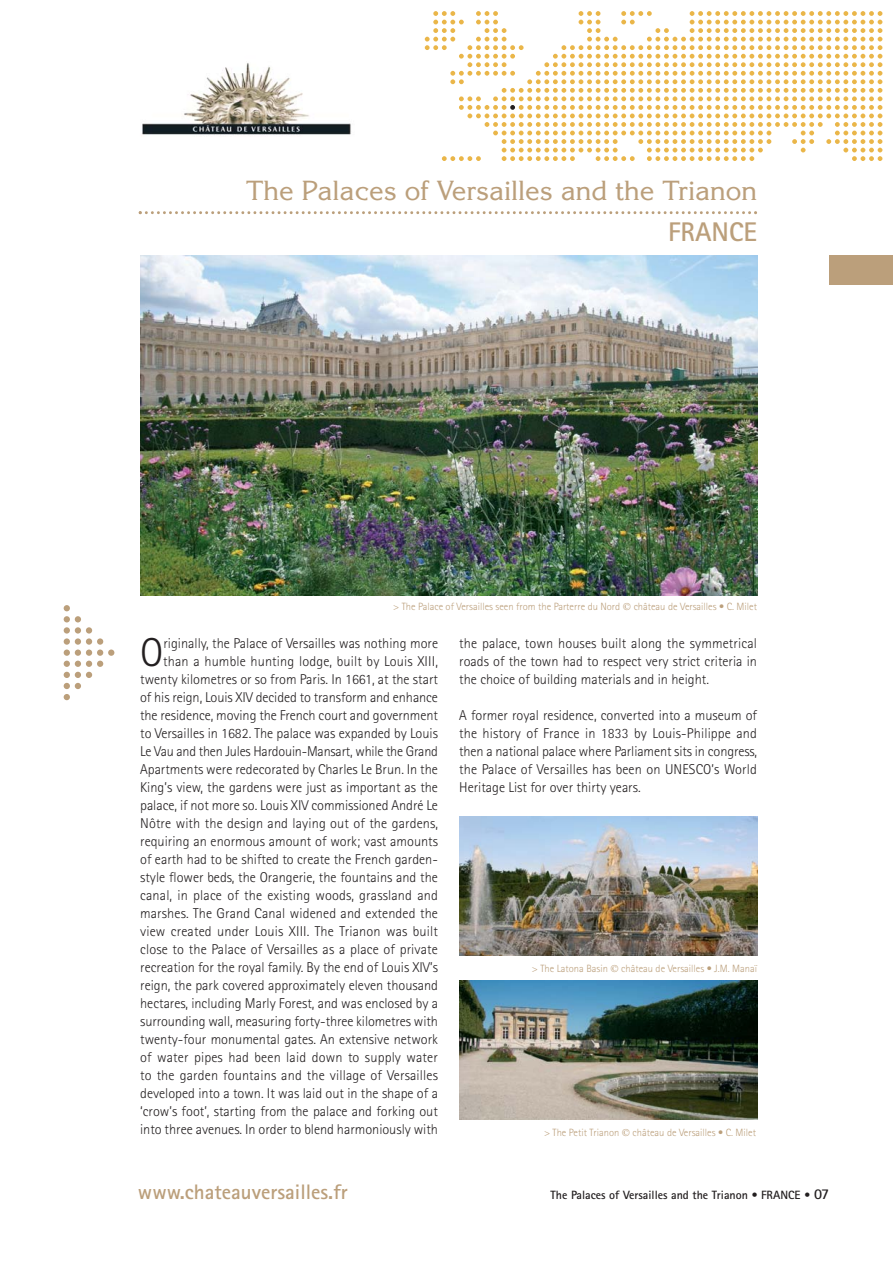
<style>
.page{position:relative;width:893px;height:1263px;background:#fff}
.page>*{position:absolute;margin:0;border:0;box-sizing:border-box;transform-origin:0 0}
.t1{font:300 40.35px "Rotis Sans Serif";color:#231f20}
.t2{font:27px "Korinna";color:#bb9f7b}
.t3{font:700 27px "Rotis Sans Serif";color:#bb9f7b}
.t4{font:700 21px "Rotis Sans Serif";color:#bb9f7b}
.t5{font:300 14.25px/18px "Rotis Sans Serif";color:#231f20;text-align:justify}
.t6{font:700 12px "Rotis Sans Serif";color:#231f20}
.t7{font:300 10.5px "Rotis Sans Serif";color:#bb9f7b}
.s1{font-size:15px}
</style>
<div class="page">
<img style="left:140px;top:255px;width:617px;height:340px">
<div style="left:97px;top:638px;width:6px;height:7px;background:#bb9f7b;border-radius:50%"></div>
<div style="left:86px;top:627px;width:6px;height:7px;background:#bb9f7b;border-radius:50%"></div>
<div style="left:86px;top:638px;width:6px;height:7px;background:#bb9f7b;border-radius:50%"></div>
<div style="left:75px;top:627px;width:6px;height:7px;background:#bb9f7b;border-radius:50%"></div>
<div style="left:75px;top:638px;width:6px;height:7px;background:#bb9f7b;border-radius:50%"></div>
<svg style="left:64px;top:605px;width:17px;height:17px"></svg>
<div style="left:64px;top:627px;width:6px;height:7px;background:#bb9f7b;border-radius:50%"></div>
<div style="left:64px;top:638px;width:6px;height:7px;background:#bb9f7b;border-radius:50%"></div>
<svg style="left:64px;top:650px;width:50px;height:50px"></svg>
<svg style="left:425px;top:11px;width:457px;height:150px"></svg>
<svg style="left:139px;top:211px;width:618px;height:3px"></svg>
<img style="left:459px;top:817px;width:298px;height:139px">
<img style="left:459px;top:980px;width:298px;height:139px">
<img style="left:142px;top:63px;width:209px;height:72px">
<div style="left:829px;top:255px;width:63px;height:30px;background:#bb9f7b"></div>
<h2 class="t2" style="left:246px;top:181px;width:512px">The Palaces of Versailles and the Trianon</h2>
<h2 class="t3" style="left:668px;top:222px;width:90px">FRANCE</h2>
<p class="t7" style="left:393px;top:603px;width:228px">&gt; The Palace of Versailles seen from the Parterre du Nord</p>
<p class="t7" style="left:633px;top:603px;width:125px">château de Versailles • C. Milet</p>
<h1 class="t1" style="left:140px;top:638px;width:25px">O</h1>
<p class="t5" style="left:140px;top:635px;width:299px;text-align:right">riginally, the Palace of Versailles was nothing more than a humble hunting lodge, built by Louis XIII, twenty kilometres or so from Paris. In 1661, at the start of his reign, Louis XIV decided to transform and enhance the residence, moving the French court and government to Versailles in 1682. The palace was expanded by Louis Le Vau and then Jules Hardouin-Mansart, while the Grand Apartments were redecorated by Charles Le Brun. In the King’s view, the gardens were just as important as the palace, if not more so. Louis XIV commissioned André Le Nôtre with the design and laying out of the gardens, requiring an enormous amount of work; vast amounts of earth had to be shifted to create the French garden&shy;style flower beds, the Orangerie, the fountains and the canal, in place of the existing woods, grassland and marshes. The Grand Canal widened and extended the view created under Louis XIII. The Trianon was built close to the Palace of Versailles as a place of private recreation for the royal family. By the end of Louis XIV’s reign, the park covered approximately eleven thousand hectares, including Marly Forest, and was enclosed by a surrounding wall, measuring forty-three kilometres with twenty-four monumental gates. An extensive network of water pipes had been laid down to supply water to the garden fountains and the village of Versailles developed into a town. It was laid out in the shape of a ‘crow’s foot’, starting from the palace and forking out into three avenues. In order to blend harmoniously with</p>
<p class="t5" style="left:459px;top:635px;width:299px">the palace, town houses built along the symmetrical roads of the town had to respect very strict criteria in the choice of building materials and in height.</p>
<p class="t5" style="left:459px;top:707px;width:299px">A former royal residence, converted into a museum of the history of France in 1833 by Louis-Philippe and then a national palace where Parliament sits in congress, the Palace of Versailles has been on UNESCO’s World Heritage List for over thirty years.</p>
<p class="t7" style="left:532px;top:965px;width:77px">&gt; The Latona Basin</p>
<p class="t7" style="left:621px;top:965px;width:137px">château de Versailles • J.M. Manaï</p>
<p class="t7" style="left:544px;top:1128px;width:77px">&gt; The Petit Trianon</p>
<p class="t7" style="left:632px;top:1128px;width:125px">château de Versailles • C. Milet</p>
<h3 class="t4" style="left:138px;top:1185px;width:211px">www.chateauversailles.fr</h3>
<p class="t6" style="left:550px;top:1190px;width:280px">The Palaces of Versailles and the Trianon • FRANCE • <span class="s1">07</span></p>
</div>
